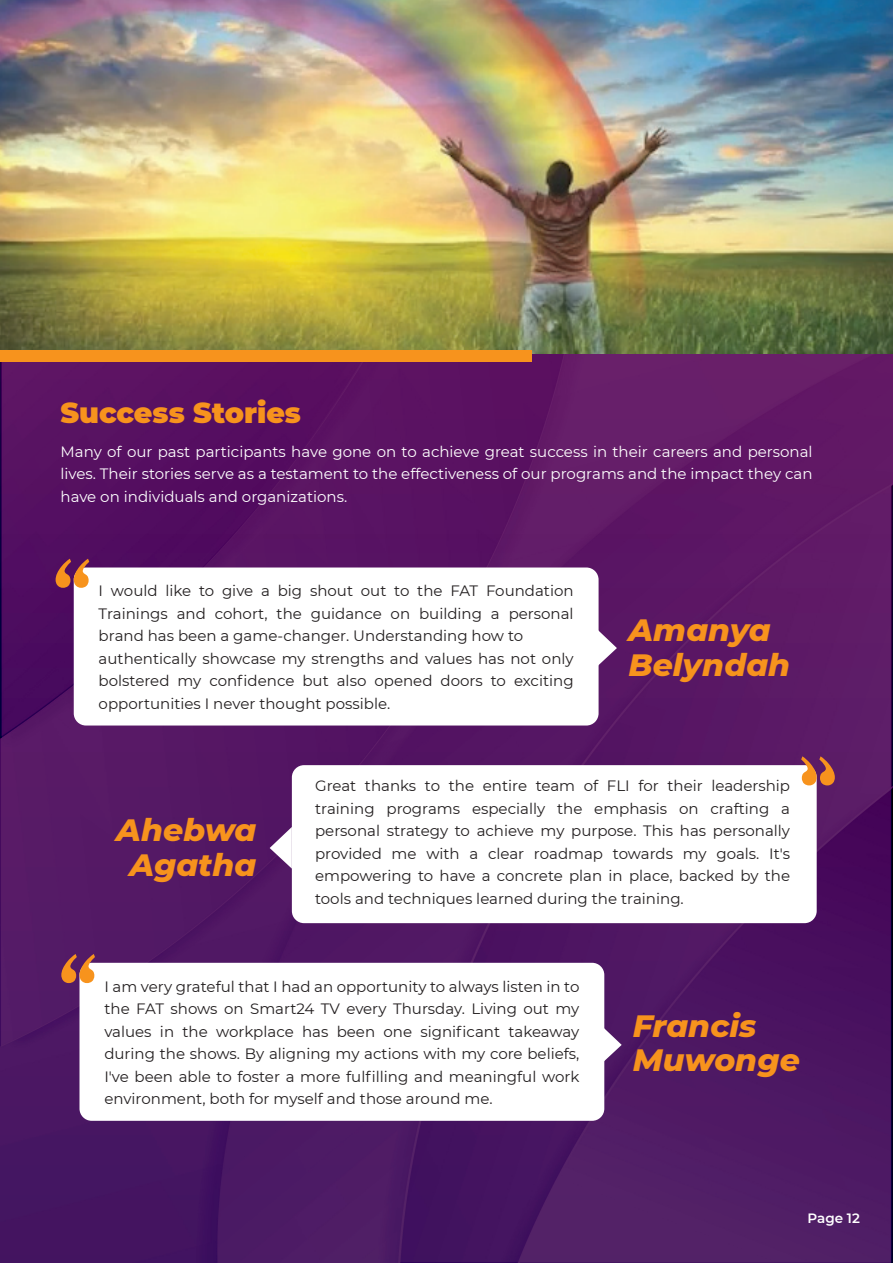
<style>
.page{position:relative;width:893px;height:1263px;background:#fff}
.page>*{position:absolute;margin:0;border:0;box-sizing:border-box;transform-origin:0 0}
.t1{font:700 108px "Romana T";color:#f7931d;scale:.81 1}
.t2{font:italic 800 31.5px/34.5px "Montserrat";color:#f7931d}
.t3{font:900 28.5px "Montserrat";color:#f7931d}
.t4{font:15px/22.5px "Montserrat";color:#231f20;text-align:justify}
.t5{font:15px/22.5px "Montserrat";color:#fff;text-align:justify}
.t6{font:600 13.5px "Montserrat";color:#fff}
</style>
<div class="page">
<img style="left:0;top:353px;width:893px;height:910px">
<div style="left:74px;top:567px;width:525px;height:158px;background:#fff;border-radius:12px"></div>
<div style="left:79px;top:963px;width:525px;height:158px;background:#fff;border-radius:12px"></div>
<div style="left:292px;top:765px;width:525px;height:158px;background:#fff;border-radius:12px"></div>
<img style="left:0;top:0;width:893px;height:353px">
<svg style="left:598px;top:627px;width:19px;height:42px"></svg>
<svg style="left:604px;top:1024px;width:18px;height:41px"></svg>
<svg style="left:270px;top:827px;width:22px;height:42px"></svg>
<div style="left:0;top:351px;width:532px;height:11px;background:#f7931d"></div>
<svg style="left:801px;top:756px;width:34px;height:29px"></svg>
<h3 class="t3" style="left:61px;top:391px;width:242px">Success Stories</h3>
<p class="t5" style="left:61px;top:440px;width:754px">Many of our past participants have gone on to achieve great success in their careers and personal lives. Their stories serve as a testament to the effectiveness of our programs and the impact they can have on individuals and organizations.</p>
<h1 class="t1" style="left:50px;top:538px;width:56px">“</h1>
<p class="t4" style="left:99px;top:579px;width:477px;text-align:left">I would like to give a big shout out to the FAT Foundation Trainings and cohort, the guidance on building a personal brand has been a game-changer. Understanding how to authentically showcase my strengths and values has not only bolstered my confidence but also opened doors to exciting opportunities I never thought possible.</p>
<h2 class="t2" style="left:628px;top:611px;width:163px">Amanya<br>Belyndah</h2>
<h2 class="t2" style="left:116px;top:811px;width:142px;text-align:center">Ahebwa<br>Agatha</h2>
<p class="t4" style="left:315px;top:774px;width:477px">Great thanks to the entire team of FLI for their leadership training programs especially the emphasis on crafting a personal strategy to achieve my purpose. This has personally provided me with a clear roadmap towards my goals. It's empowering to have a concrete plan in place, backed by the tools and techniques learned during the training.</p>
<h1 class="t1" style="left:56px;top:933px;width:56px">“</h1>
<p class="t4" style="left:104px;top:974px;width:477px">I am very grateful that I had an opportunity to always listen in to the FAT shows on Smart24 TV every Thursday. Living out my values in the workplace has been one significant takeaway during the shows. By aligning my actions with my core beliefs, I've been able to foster a more fulfilling and meaningful work environment, both for myself and those around me.</p>
<h2 class="t2" style="left:633px;top:1006px;width:169px">Francis<br>Muwonge</h2>
<p class="t6" style="left:808px;top:1209px;width:54px">Page 12</p>
</div>
